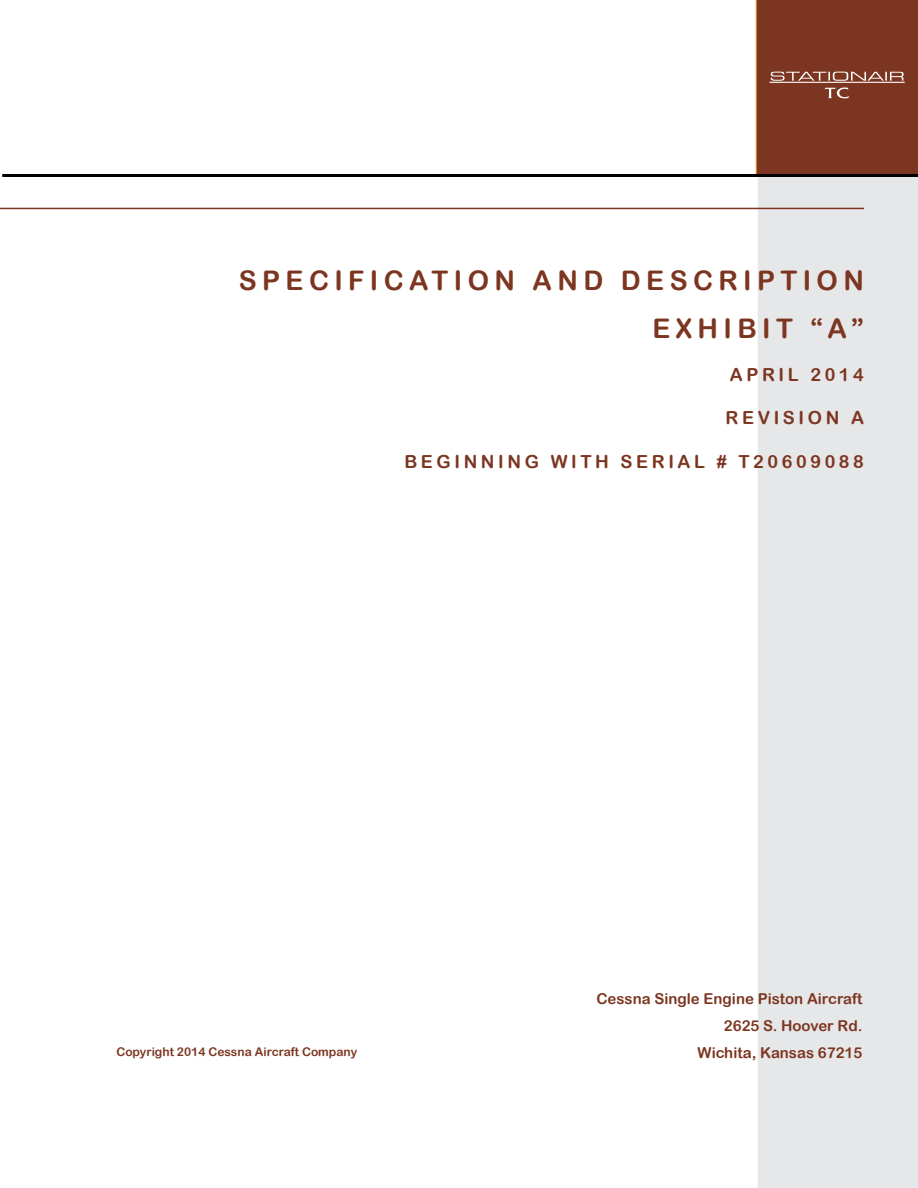
<style>
.page{position:relative;width:918px;height:1188px;background:#fff}
.page>*{position:absolute;margin:0;border:0;box-sizing:border-box;transform-origin:0 0}
.t1{font:27px/47.7px "Arial Rounded MT Bold";letter-spacing:.2em;color:#7c3520}
.t2{font:18px "Arial Rounded MT Bold";letter-spacing:.2em;color:#7c3520}
.t3{font:15px/27px "Arial Rounded MT Bold";color:#7c3520;text-align:right}
.t4{font:12px "Arial Rounded MT Bold";color:#7c3520}
</style>
<div class="page">
<div style="left:758px;top:177px;width:160px;height:1011px;background:#e6e7e8"></div>
<hr style="left:2px;top:174px;width:916px;height:3px;background:#000">
<div style="left:756px;top:0;width:162px;height:174px;background:#7c3520"></div>
<hr style="left:0;top:208px;width:864px;height:1px;background:#7c3520">
<h1 class="t1" style="left:652px;top:257px;width:213px;text-indent:-414px">SPECIFICATION an d D ESCRIPTION<br>Exhi bit</h1>
<h1 class="t1" style="left:810px;top:304px;width:55px">“A”</h1>
<p class="t2" style="left:730px;top:364px;width:136px">a PRIL 2014</p>
<p class="t2" style="left:726px;top:407px;width:62px">re vision</p>
<p class="t2" style="left:851px;top:407px;width:12px">a</p>
<p class="t2" style="left:404px;top:451px;width:64px">Be ginnin</p>
<p class="t2" style="left:525px;top:451px;width:111px">g wit h serial</p>
<p class="t2" style="left:717px;top:451px;width:149px"># T20609088</p>
<p class="t3" style="left:596px;top:985px;width:267px">Cessna Single Engine Piston Aircraft<br>2625 S. Hoover Rd.</p>
<p class="t4" style="left:116px;top:1044px;width:242px">Copyright 2014 Cessna Aircraft Company</p>
<p class="t3" style="left:698px;top:1039px;width:166px">Wichita, Kansas 67215</p>
</div>
